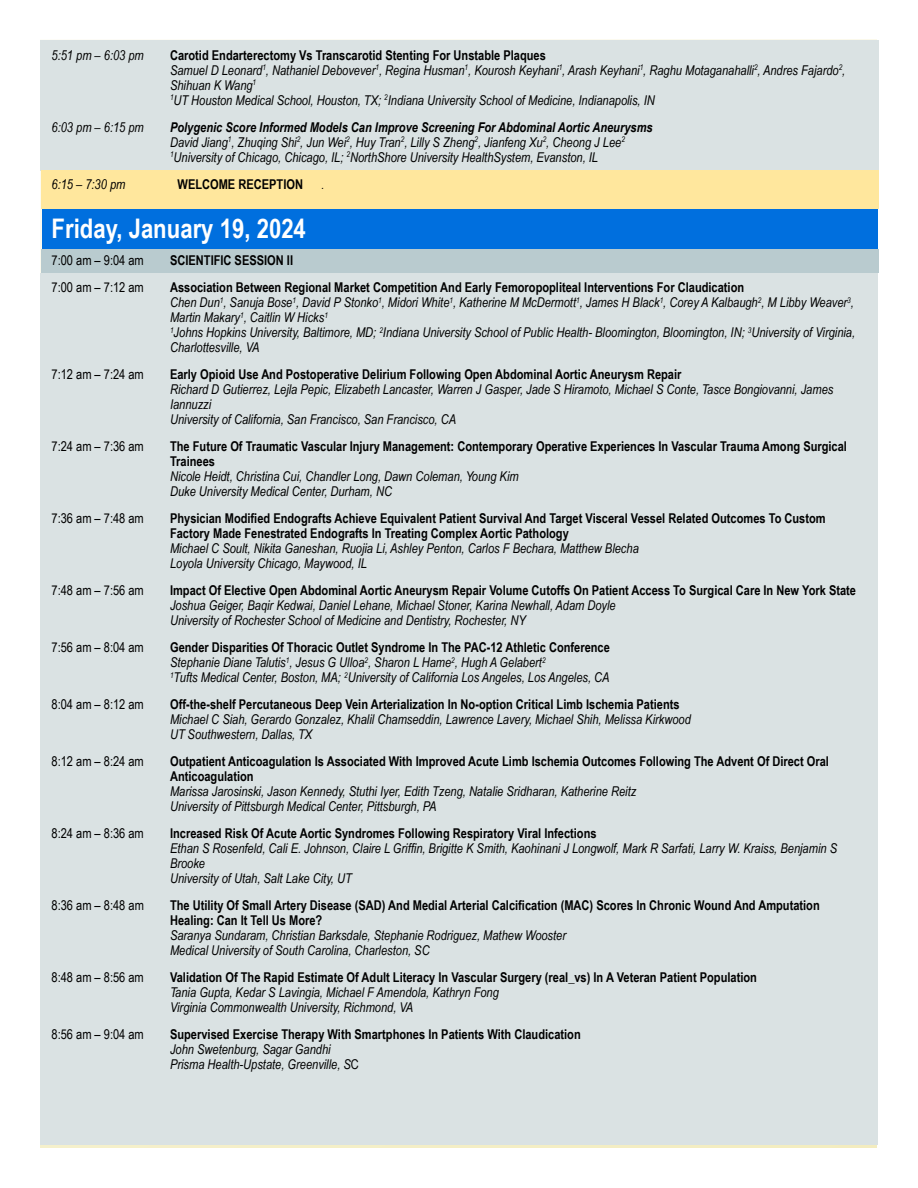
<style>
.page{position:relative;width:918px;height:1188px;background:#fff}
.page>*{position:absolute;margin:0;border:0;box-sizing:border-box;transform-origin:0 0}
.t1{font:700 27px "Arial Narrow";color:#fff}
.t2{font:italic 13.5px/15px "Arial Narrow";color:#000}
.t3{font:700 13.5px/15px "Arial Narrow";color:#000}
.t4{font:13.5px "Arial Narrow";color:#000}
.t5{font:italic 12px "Arial Narrow";color:#000}
.s1{font-weight:700;font-style:normal}
.s2{font-weight:700}
.s3{font-style:normal}
</style>
<div class="page">
<div style="left:42px;top:209px;width:835px;height:40px;background:#006fde"></div>
<div style="left:40px;top:40px;width:839px;height:131px;background:#dae2e3"></div>
<div style="left:41px;top:171px;width:837px;height:38px;background:#ffe79d"></div>
<div style="left:41px;top:249px;width:837px;height:24px;background:#b9cbcf"></div>
<div style="left:40px;top:273px;width:837px;height:871px;background:#dae2e3"></div>
<p class="t2" style="left:52px;top:47px;width:94px">5:51 pm – 6:03 pm</p>
<p class="t2" style="left:170px;top:47px;width:677px"><span class="s1">Carotid Endarterectomy Vs Transcarotid Stenting For Unstable Plaques<br></span>Samuel D Leonard<sup>1</sup>, Nathaniel Debovever<sup>1</sup>, Regina Husman<sup>1</sup>, Kourosh Keyhani<sup>1</sup>, Arash Keyhani<sup>1</sup>, Raghu Motaganahalli<sup>2</sup>, Andres Fajardo<sup>2</sup>, Shihuan K Wang<sup>1<br>1</sup>UT Houston Medical School, Houston, TX; <sup>2</sup>Indiana University School of Medicine, Indianapolis, IN</p>
<p class="t2" style="left:52px;top:119px;width:94px">6:03 pm – 6:15 pm</p>
<p class="t2" style="left:170px;top:119px;width:484px"><span class="s2">Polygenic Score Informed Models Can Improve Screening For Abdominal Aortic Aneurysms<br></span>David Jiang<sup>1</sup>, Zhuqing Shi<sup>2</sup>, Jun Wei<sup>2</sup>, Huy Tran<sup>2</sup>, Lilly S Zheng<sup>2</sup>, Jianfeng Xu<sup>2</sup>, Cheong J Lee<sup>2<br>1</sup>University of Chicago, Chicago, IL; <sup>2</sup>NorthShore University HealthSystem, Evanston, IL</p>
<p class="t2" style="left:52px;top:176px;width:75px">6:15 – 7:30 pm</p>
<p class="t3" style="left:178px;top:176px;width:127px">WELCOME RECEPTION</p>
<p class="t5" style="left:322px;top:176px;width:4px">.</p>
<h1 class="t1" style="left:52px;top:208px;width:256px">Friday, January 19, 2024</h1>
<p class="t4" style="left:52px;top:250px;width:94px">7:00 am – 9:04 am</p>
<p class="t3" style="left:170px;top:252px;width:125px">SCIENTIFIC SESSION II</p>
<p class="t4" style="left:52px;top:277px;width:94px">7:00 am – 7:12 am</p>
<p class="t2" style="left:170px;top:280px;width:687px"><span class="s1">Association Between Regional Market Competition And Early Femoropopliteal Interventions For Claudication<br></span>Chen Dun<sup>1</sup>, Sanuja Bose<sup>1</sup>, David P Stonko<sup>1</sup>, Midori White<sup>1</sup>, Katherine M McDermott<sup>1</sup>, James H Black<sup>1</sup>, Corey A Kalbaugh<sup>2</sup>, M Libby Weaver<sup>3</sup>, Martin Makary<sup>1</sup>, Caitlin W Hicks<sup>1<br>1</sup>Johns Hopkins University, Baltimore, MD; <sup>2</sup>Indiana University School of Public Health- Bloomington, Bloomington, IN; <sup>3</sup>University of Virginia, Charlottesville, VA</p>
<p class="t4" style="left:52px;top:364px;width:94px">7:12 am – 7:24 am</p>
<p class="t3" style="left:170px;top:366px;width:513px">Early Opioid Use And Postoperative Delirium Following Open Abdominal Aortic Aneurysm Repair</p>
<p class="t2" style="left:170px;top:382px;width:665px">Richard D Gutierrez, Lejla Pepic, Elizabeth Lancaster, Warren J Gasper, Jade S Hiramoto, Michael S Conte, Tasce Bongiovanni, James<br>Iannuzzi<br>University of California, San Francisco, San Francisco, CA</p>
<p class="t4" style="left:52px;top:436px;width:94px">7:24 am – 7:36 am</p>
<p class="t3" style="left:170px;top:438px;width:678px">The Future Of Traumatic Vascular Injury Management: Contemporary Operative Experiences In Vascular Trauma Among Surgical<br>Trainees</p>
<p class="t2" style="left:170px;top:468px;width:350px">Nicole Heidt, Christina Cui, Chandler Long, Dawn Coleman, Young Kim<br>Duke University Medical Center, Durham, NC</p>
<p class="t4" style="left:52px;top:508px;width:94px">7:36 am – 7:48 am</p>
<p class="t3" style="left:170px;top:510px;width:657px">Physician Modified Endografts Achieve Equivalent Patient Survival And Target Visceral Vessel Related Outcomes To Custom<br>Factory Made Fenestrated Endografts In Treating Complex Aortic Pathology</p>
<p class="t2" style="left:170px;top:540px;width:470px">Michael C Soult, Nikita Ganeshan, Ruojia Li, Ashley Penton, Carlos F Bechara, Matthew Blecha<br>Loyola University Chicago, Maywood, IL</p>
<p class="t4" style="left:52px;top:580px;width:94px">7:48 am – 7:56 am</p>
<p class="t3" style="left:170px;top:582px;width:688px">Impact Of Elective Open Abdominal Aortic Aneurysm Repair Volume Cutoffs On Patient Access To Surgical Care In New York State</p>
<p class="t2" style="left:170px;top:597px;width:447px">Joshua Geiger, Baqir Kedwai, Daniel Lehane, Michael Stoner, Karina Newhall, Adam Doyle<br>University of Rochester School of Medicine and Dentistry, Rochester, NY</p>
<p class="t4" style="left:52px;top:637px;width:94px">7:56 am – 8:04 am</p>
<p class="t2" style="left:170px;top:639px;width:441px"><span class="s1">Gender Disparities Of Thoracic Outlet Syndrome In The PAC-12 Athletic Conference<br></span>Stephanie Diane Talutis<sup>1</sup>, Jesus G Ulloa<sup>2</sup>, Sharon L Hame<sup>2</sup>, Hugh A Gelabert<sup>2<br>1</sup>Tufts Medical Center, Boston, MA; <sup>2</sup>University of California Los Angeles, Los Angeles, CA</p>
<p class="t4" style="left:52px;top:694px;width:94px">8:04 am – 8:12 am</p>
<p class="t3" style="left:170px;top:696px;width:511px">Off-the-shelf Percutaneous Deep Vein Arterialization In No-option Critical Limb Ischemia Patients</p>
<p class="t2" style="left:170px;top:712px;width:522px">Michael C Siah, Gerardo Gonzalez, Khalil Chamseddin, Lawrence Lavery, Michael Shih, Melissa Kirkwood<br>UT Southwestern, Dallas, TX</p>
<p class="t4" style="left:52px;top:751px;width:94px">8:12 am – 8:24 am</p>
<p class="t3" style="left:170px;top:753px;width:660px">Outpatient Anticoagulation Is Associated With Improved Acute Limb Ischemia Outcomes Following The Advent Of Direct Oral<br>Anticoagulation</p>
<p class="t2" style="left:170px;top:784px;width:468px">Marissa Jarosinski, Jason Kennedy, Stuthi Iyer, Edith Tzeng, Natalie Sridharan, Katherine Reitz<br>University of Pittsburgh Medical Center, Pittsburgh, PA</p>
<p class="t4" style="left:52px;top:823px;width:94px">8:24 am – 8:36 am</p>
<p class="t3" style="left:170px;top:825px;width:428px">Increased Risk Of Acute Aortic Syndromes Following Respiratory Viral Infections</p>
<p class="t2" style="left:170px;top:840px;width:669px">Ethan S Rosenfeld, Cali E. Johnson, Claire L Griffin, Brigitte K Smith, Kaohinani J Longwolf, Mark R Sarfati, Larry W. Kraiss, Benjamin S<br>Brooke<br>University of Utah, Salt Lake City, UT</p>
<p class="t4" style="left:52px;top:895px;width:94px">8:36 am – 8:48 am</p>
<p class="t3" style="left:170px;top:897px;width:651px">The Utility Of Small Artery Disease (SAD) And Medial Arterial Calcification (MAC) Scores In Chronic Wound And Amputation<br>Healing: Can It Tell Us More?</p>
<p class="t2" style="left:170px;top:927px;width:398px">Saranya Sundaram, Christian Barksdale, Stephanie Rodriguez, Mathew Wooster<br>Medical University of South Carolina, Charleston, SC</p>
<p class="t4" style="left:52px;top:967px;width:94px">8:48 am – 8:56 am</p>
<p class="t3" style="left:170px;top:969px;width:588px">Validation Of The Rapid Estimate Of Adult Literacy In Vascular Surgery (real_vs) In A Veteran Patient Population</p>
<p class="t2" style="left:170px;top:984px;width:330px">Tania Gupta, Kedar S Lavingia, Michael F Amendola, Kathryn Fong<br>Virginia Commonwealth University, Richmond, VA</p>
<p class="t4" style="left:52px;top:1024px;width:94px">8:56 am – 9:04 am</p>
<p class="t3" style="left:170px;top:1026px;width:412px">Supervised Exercise Therapy With Smartphones In Patients With Claudication</p>
<p class="t2" style="left:170px;top:1041px;width:190px">John Swetenburg, Sagar Gandhi<br>Prisma Health-Upstate, Greenville, S<span class="s3">C</span></p>
</div>
